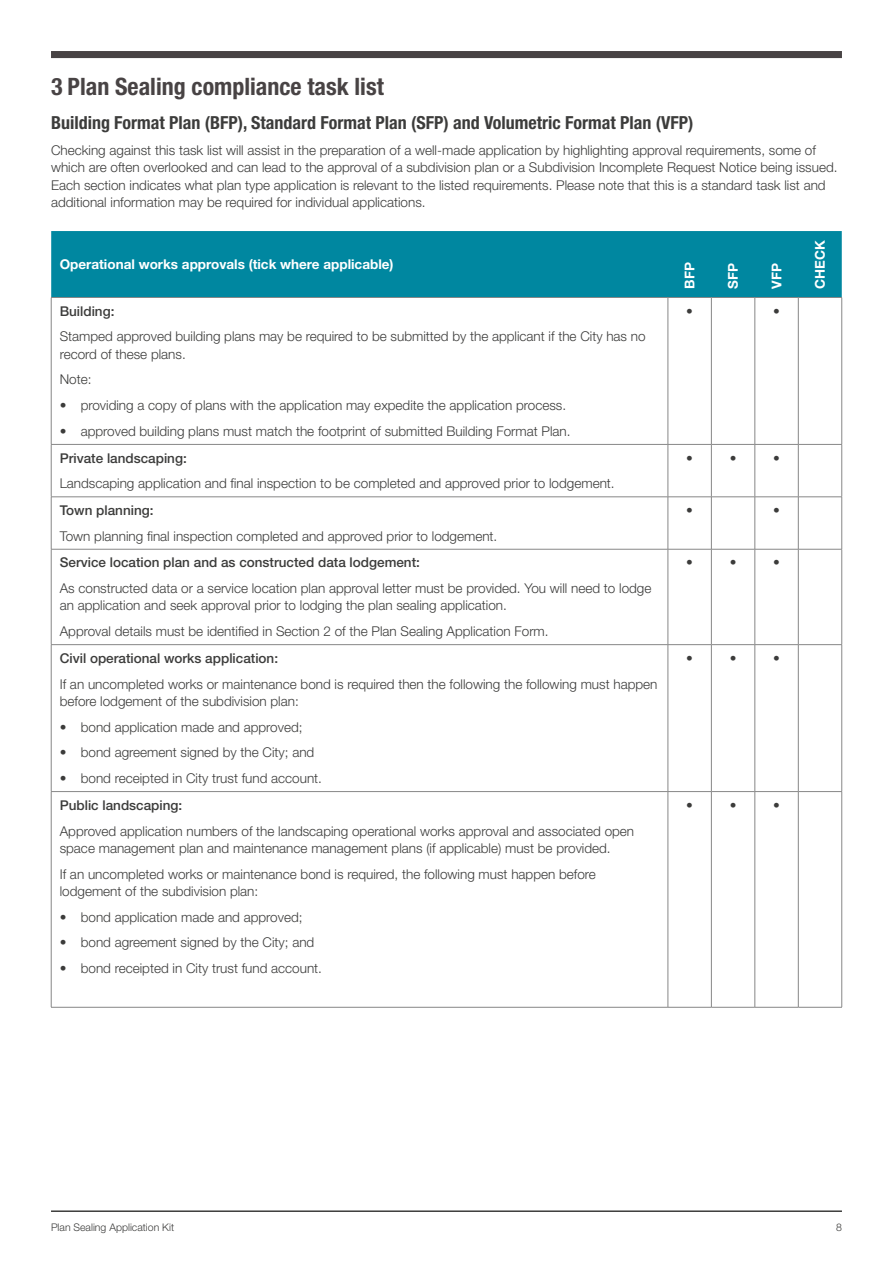
<style>
.page{position:relative;width:893px;height:1263px;background:#fff}
.page>*{position:absolute;margin:0;border:0;box-sizing:border-box;transform-origin:0 0}
.t1{font:700 condensed 24px "Helvetica Neue LT Std";color:#484344}
.t2{font:700 condensed 18px "Helvetica Neue LT Std";color:#3c3c3b}
.t3{font:300 13.5px/17.2px "Helvetica Neue LT Std";color:#3c3c3b}
.t4{font:500 13.5px "Helvetica Neue LT Std";color:#3c3c3b}
.t5{font:700 13.5px "Helvetica Neue LT Std";color:#fff}
.t6{font:300 10.5px "Helvetica Neue LT Std";color:#3c3c3b}
</style>
<div class="page">
<hr style="left:51px;top:1210px;width:791px;height:2px;background:#3c3c3b">
<div style="left:51px;top:51px;width:791px;height:7px;background:#484344"></div>
<div style="left:51px;top:231px;width:791px;height:66px;background:#0087a0"></div>
<hr style="left:51px;top:297px;width:617px;height:1px;background:#878787">
<hr style="left:51px;top:298px;width:1px;height:146px;background:#878787">
<hr style="left:668px;top:297px;width:43px;height:1px;background:#878787">
<hr style="left:668px;top:298px;width:1px;height:146px;background:#878787">
<hr style="left:711px;top:297px;width:44px;height:1px;background:#878787">
<hr style="left:711px;top:298px;width:1px;height:146px;background:#878787">
<hr style="left:755px;top:297px;width:43px;height:1px;background:#878787">
<hr style="left:755px;top:298px;width:1px;height:146px;background:#878787">
<hr style="left:798px;top:297px;width:44px;height:1px;background:#878787">
<hr style="left:798px;top:298px;width:1px;height:146px;background:#878787">
<hr style="left:841px;top:298px;width:1px;height:146px;background:#878787">
<hr style="left:51px;top:444px;width:617px;height:1px;background:#878787">
<hr style="left:51px;top:445px;width:1px;height:52px;background:#878787">
<hr style="left:668px;top:444px;width:43px;height:1px;background:#878787">
<hr style="left:668px;top:445px;width:1px;height:52px;background:#878787">
<hr style="left:711px;top:444px;width:44px;height:1px;background:#878787">
<hr style="left:711px;top:445px;width:1px;height:52px;background:#878787">
<hr style="left:755px;top:444px;width:43px;height:1px;background:#878787">
<hr style="left:755px;top:445px;width:1px;height:52px;background:#878787">
<hr style="left:798px;top:444px;width:44px;height:1px;background:#878787">
<hr style="left:798px;top:445px;width:1px;height:52px;background:#878787">
<hr style="left:841px;top:445px;width:1px;height:52px;background:#878787">
<hr style="left:51px;top:497px;width:617px;height:1px;background:#878787">
<hr style="left:51px;top:497px;width:1px;height:52px;background:#878787">
<hr style="left:668px;top:497px;width:43px;height:1px;background:#878787">
<hr style="left:668px;top:497px;width:1px;height:52px;background:#878787">
<hr style="left:711px;top:497px;width:44px;height:1px;background:#878787">
<hr style="left:711px;top:497px;width:1px;height:52px;background:#878787">
<hr style="left:755px;top:497px;width:43px;height:1px;background:#878787">
<hr style="left:755px;top:497px;width:1px;height:52px;background:#878787">
<hr style="left:798px;top:497px;width:44px;height:1px;background:#878787">
<hr style="left:798px;top:497px;width:1px;height:52px;background:#878787">
<hr style="left:841px;top:497px;width:1px;height:52px;background:#878787">
<hr style="left:51px;top:549px;width:617px;height:1px;background:#878787">
<hr style="left:51px;top:549px;width:1px;height:95px;background:#878787">
<hr style="left:668px;top:549px;width:43px;height:1px;background:#878787">
<hr style="left:668px;top:549px;width:1px;height:95px;background:#878787">
<hr style="left:711px;top:549px;width:44px;height:1px;background:#878787">
<hr style="left:711px;top:549px;width:1px;height:95px;background:#878787">
<hr style="left:755px;top:549px;width:43px;height:1px;background:#878787">
<hr style="left:755px;top:549px;width:1px;height:95px;background:#878787">
<hr style="left:798px;top:549px;width:44px;height:1px;background:#878787">
<hr style="left:798px;top:549px;width:1px;height:95px;background:#878787">
<hr style="left:841px;top:549px;width:1px;height:95px;background:#878787">
<hr style="left:51px;top:644px;width:617px;height:1px;background:#878787">
<hr style="left:51px;top:645px;width:1px;height:146px;background:#878787">
<hr style="left:668px;top:644px;width:43px;height:1px;background:#878787">
<hr style="left:668px;top:645px;width:1px;height:146px;background:#878787">
<hr style="left:711px;top:644px;width:44px;height:1px;background:#878787">
<hr style="left:711px;top:645px;width:1px;height:146px;background:#878787">
<hr style="left:755px;top:644px;width:43px;height:1px;background:#878787">
<hr style="left:755px;top:645px;width:1px;height:146px;background:#878787">
<hr style="left:798px;top:644px;width:44px;height:1px;background:#878787">
<hr style="left:798px;top:645px;width:1px;height:146px;background:#878787">
<hr style="left:841px;top:645px;width:1px;height:146px;background:#878787">
<hr style="left:51px;top:791px;width:617px;height:1px;background:#878787">
<hr style="left:51px;top:792px;width:1px;height:215px;background:#878787">
<hr style="left:668px;top:791px;width:43px;height:1px;background:#878787">
<hr style="left:668px;top:792px;width:1px;height:215px;background:#878787">
<hr style="left:711px;top:791px;width:44px;height:1px;background:#878787">
<hr style="left:711px;top:792px;width:1px;height:215px;background:#878787">
<hr style="left:755px;top:791px;width:43px;height:1px;background:#878787">
<hr style="left:755px;top:792px;width:1px;height:215px;background:#878787">
<hr style="left:798px;top:791px;width:44px;height:1px;background:#878787">
<hr style="left:798px;top:792px;width:1px;height:215px;background:#878787">
<hr style="left:841px;top:792px;width:1px;height:215px;background:#878787">
<hr style="left:51px;top:1007px;width:617px;height:1px;background:#878787">
<hr style="left:668px;top:1007px;width:43px;height:1px;background:#878787">
<hr style="left:711px;top:1007px;width:44px;height:1px;background:#878787">
<hr style="left:755px;top:1007px;width:43px;height:1px;background:#878787">
<hr style="left:798px;top:1007px;width:44px;height:1px;background:#878787">
<h1 class="t1" style="left:51px;top:72px;width:334px">3 Plan Sealing compliance task list</h1>
<h2 class="t2" style="left:51px;top:112px;width:644px">Building Format Plan (BFP), Standard Format Plan (SFP) and Volumetric Format Plan (VFP)</h2>
<p class="t3" style="left:51px;top:141px;width:788px">Checking against this task list will assist in the preparation of a well-made application by highlighting approval requirements, some of which are often overlooked and can lead to the approval of a subdivision plan or a Subdivision Incomplete Request Notice being issued.<br>Each section indicates what plan type application is relevant to the listed requirements. Please note that this is a standard task list and additional information may be required for individual applications.</p>
<p class="t5" style="left:60px;top:256px;width:335px">Operational works approvals (tick where applicable)</p>
<p class="t5" style="left:681px;top:289px;width:28px;rotate:-90deg">BFP</p>
<p class="t5" style="left:725px;top:289px;width:27px;rotate:-90deg">SFP</p>
<p class="t5" style="left:768px;top:289px;width:27px;rotate:-90deg">VFP</p>
<p class="t4" style="left:60px;top:303px;width:56px">Building:</p>
<p class="t3" style="left:60px;top:328px;width:587px">Stamped approved building plans may be required to be submitted by the applicant if the City has no record of these plans.</p>
<p class="t3" style="left:60px;top:371px;width:33px">Note:</p>
<p class="t3" style="left:60px;top:396px;width:508px">• providing a copy of plans with the application may expedite the application process.</p>
<p class="t3" style="left:60px;top:422px;width:512px">• approved building plans must match the footprint of submitted Building Format Plan.</p>
<p class="t4" style="left:60px;top:450px;width:129px">Private landscaping:</p>
<p class="t3" style="left:60px;top:475px;width:556px">Landscaping application and final inspection to be completed and approved prior to lodgement.</p>
<p class="t4" style="left:60px;top:502px;width:95px">Town planning:</p>
<p class="t3" style="left:60px;top:527px;width:439px">Town planning final inspection completed and approved prior to lodgement.</p>
<p class="t4" style="left:60px;top:554px;width:362px">Service location plan and as constructed data lodgement:</p>
<p class="t3" style="left:60px;top:579px;width:593px">As constructed data or a service location plan approval letter must be provided. You will need to lodge an application and seek approval prior to lodging the plan sealing application.</p>
<p class="t3" style="left:60px;top:622px;width:490px">Approval details must be identified in Section 2 of the Plan Sealing Application Form.</p>
<p class="t4" style="left:60px;top:650px;width:220px">Civil operational works application:</p>
<p class="t3" style="left:60px;top:675px;width:599px">If an uncompleted works or maintenance bond is required then the following the following must happen before lodgement of the subdivision plan:</p>
<p class="t3" style="left:60px;top:718px;width:244px">• bond application made and approved;</p>
<p class="t3" style="left:60px;top:744px;width:256px">• bond agreement signed by the City; and</p>
<p class="t3" style="left:60px;top:769px;width:264px">• bond receipted in City trust fund account.</p>
<p class="t4" style="left:60px;top:797px;width:124px">Public landscaping:</p>
<p class="t3" style="left:60px;top:822px;width:576px">Approved application numbers of the landscaping operational works approval and associated open space management plan and maintenance management plans (if applicable) must be provided.</p>
<p class="t3" style="left:60px;top:865px;width:538px">If an uncompleted works or maintenance bond is required, the following must happen before lodgement of the subdivision plan:</p>
<p class="t3" style="left:60px;top:908px;width:244px">• bond application made and approved;</p>
<p class="t3" style="left:60px;top:933px;width:256px">• bond agreement signed by the City; and</p>
<p class="t3" style="left:60px;top:959px;width:264px">• bond receipted in City trust fund account.</p>
<p class="t3" style="left:686px;top:302px;width:8px">•</p>
<p class="t3" style="left:773px;top:302px;width:8px">•</p>
<p class="t3" style="left:686px;top:449px;width:8px">•</p>
<p class="t3" style="left:730px;top:449px;width:8px">•</p>
<p class="t3" style="left:773px;top:449px;width:8px">•</p>
<p class="t3" style="left:686px;top:501px;width:8px">•</p>
<p class="t3" style="left:773px;top:501px;width:8px">•</p>
<p class="t3" style="left:686px;top:554px;width:8px">•</p>
<p class="t3" style="left:730px;top:554px;width:8px">•</p>
<p class="t3" style="left:773px;top:554px;width:8px">•</p>
<p class="t3" style="left:686px;top:649px;width:8px">•</p>
<p class="t3" style="left:730px;top:649px;width:8px">•</p>
<p class="t3" style="left:773px;top:649px;width:8px">•</p>
<p class="t3" style="left:686px;top:796px;width:8px">•</p>
<p class="t3" style="left:730px;top:796px;width:8px">•</p>
<p class="t3" style="left:773px;top:796px;width:8px">•</p>
<p class="t5" style="left:812px;top:289px;width:50px;rotate:-90deg">CHECK</p>
<p class="t6" style="left:51px;top:1221px;width:125px">Plan Sealing Application Kit</p>
<p class="t6" style="left:836px;top:1221px;width:7px">8</p>
</div>
